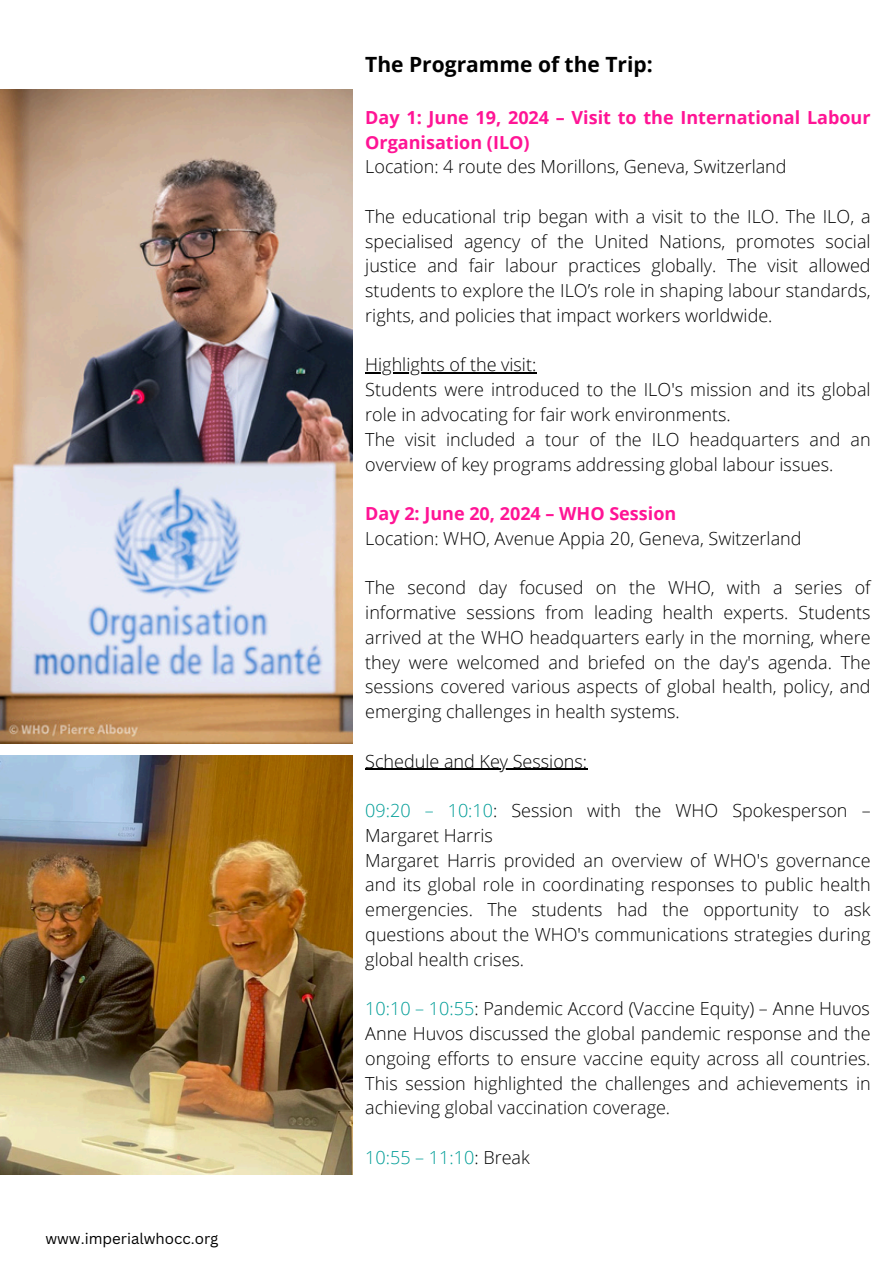
<style>
.page{position:relative;width:894px;height:1264px;background:#fff}
.page>*{position:absolute;margin:0;border:0;box-sizing:border-box;transform-origin:0 0}
.t1{font:700 21px "Open Sans";color:#000}
.t2{font:300 18px/24.8px "Open Sans";color:#000;text-align:justify}
.t3{font:700 18px/24.8px "Open Sans";color:#ff1495}
.t4{font:300 18px "Open Sans";color:#019d97}
.t5{font:15px "Canva Sans";color:#000}
.s1{font-weight:300;color:#000}
.s2{font-weight:700;color:#ff1495}
.s3{color:#019d97}
.s4{color:#000}
</style>
<div class="page">
<img style="left:0;top:89px;width:352px;height:654px">
<img style="left:0;top:755px;width:352px;height:419px">
<hr style="left:365px;top:372px;width:171px;height:2px;background:#000">
<hr style="left:365px;top:768px;width:222px;height:2px;background:#000">
<h2 class="t5" style="left:45px;top:1228px;width:174px">www.imperialwhocc.org</h2>
<p class="t1" style="left:365px;top:50px;width:289px">The Programme of the Trip:</p>
<p class="t3" style="left:365px;top:104px;width:506px">Day 1: June 19, 2024 – Visit to the International Labour<br>Organisation (ILO)<br><span class="s1">Location: 4 route des Morillons, Geneva, Switzerland</span></p>
<h1 class="t2" style="left:365px;top:203px;width:506px">The educational trip began with a visit to the ILO. The ILO, a specialised agency of the United Nations, promotes social justice and fair labour practices globally. The visit allowed students to explore the ILO’s role in shaping labour standards, rights, and policies that impact workers worldwide.</h1>
<h2 class="t2" style="left:365px;top:352px;width:506px;text-align:left">Highlights of the visit:<br>Students were introduced to the ILO's mission and its global role in advocating for fair work environments.<br>The visit included a tour of the ILO headquarters and an overview of key programs addressing global labour issues.</h2>
<h2 class="t2" style="left:365px;top:500px;width:437px"><span class="s2">Day 2: June 20, 2024 – WHO Session<br></span>Location: WHO, Avenue Appia 20, Geneva, Switzerland</h2>
<h2 class="t2" style="left:365px;top:575px;width:506px">The second day focused on the WHO, with a series of informative sessions from leading health experts. Students arrived at the WHO headquarters early in the morning, where they were welcomed and briefed on the day's agenda. The sessions covered various aspects of global health, policy, and emerging challenges in health systems.</h2>
<h2 class="t2" style="left:365px;top:748px;width:223px">Schedule and Key Sessions:</h2>
<h2 class="t2" style="left:365px;top:797px;width:506px;text-align:left"><span class="s3">09:20 – 10:10</span>: Session with the WHO Spokesperson – Margaret Harris<br>Margaret Harris provided an overview of WHO's governance and its global role in coordinating responses to public health emergencies. The students had the opportunity to ask questions about the WHO's communications strategies during global health crises.</h2>
<h2 class="t2" style="left:365px;top:995px;width:506px"><span class="s3">10:10 – 10:55</span>: Pandemic Accord (Vaccine Equity) – Anne Huvos Anne Huvos discussed the global pandemic response and the ongoing efforts to ensure vaccine equity across all countries.<br>This session highlighted the challenges and achievements in achieving global vaccination coverage.</h2>
<h2 class="t4" style="left:365px;top:1144px;width:166px">10:55 – 11:10<span class="s4">: Break</span></h2>
</div>
